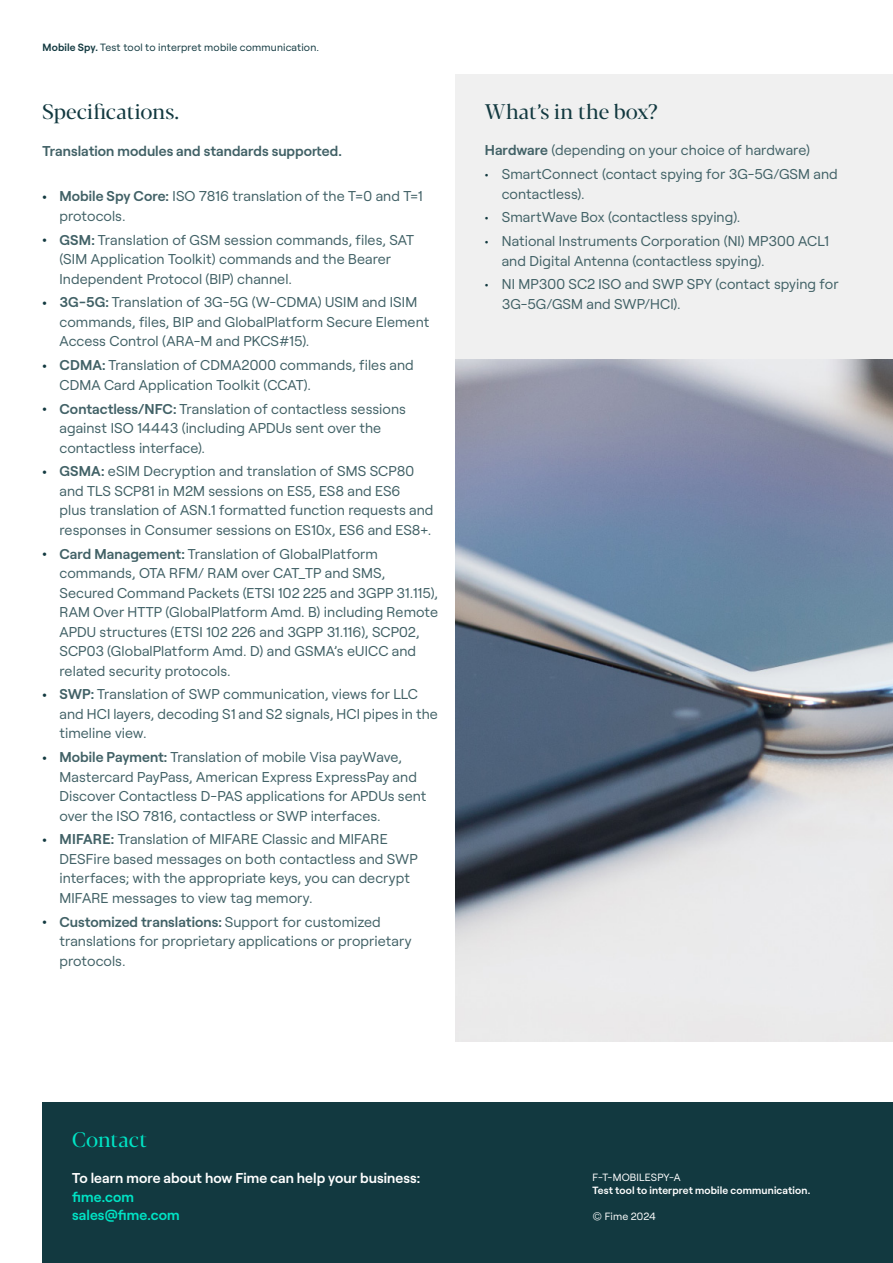
<style>
.page{position:relative;width:893px;height:1263px;background:#fff}
.page>*{position:absolute;margin:0;border:0;box-sizing:border-box;transform-origin:0 0}
.Section_Heading{font:21px "Blacker Pro Dis";letter-spacing:.005em;color:#123940}
.t1{font:21px "Blacker Pro Dis";color:#00e4c5}
.Bulleted_list{font:14.25px/19.5px "Roobert";letter-spacing:.005em;color:#416166}
.t2{font:600 14.25px "Roobert";letter-spacing:.005em;color:#fff}
.Bodycopy_9_5pt__6mm_spacing{font:600 14.25px "Roobert";letter-spacing:.005em;color:#416166}
.t3{font:600 14.25px/18.8px "Roobert";letter-spacing:.005em;color:#00e4c5}
.t4{font:10.5px "Roobert";letter-spacing:.015em;color:#123940}
.t5{font:600 10.5px "Roobert";letter-spacing:.015em;color:#fff}
.t6{font:10.5px "Roobert";letter-spacing:.015em;color:#fff}
.s1{font-weight:600}
.s2{color:#123940}
.s3{font-weight:600;color:#123940}
</style>
<div class="page">
<div style="left:43px;top:1103px;width:850px;height:160px;background:#123940"></div>
<div style="left:455px;top:74px;width:438px;height:285px;background:#f0f0f0"></div>
<img style="left:455px;top:359px;width:438px;height:682px">
<p class="t4" style="left:43px;top:40px;width:278px"><span class="s1">Mobile Spy.</span> Test tool to interpret mobile communication.</p>
<p class="Section_Heading" style="left:42px;top:98px;width:138px">Specifications.</p>
<p class="Section_Heading" style="left:485px;top:98px;width:175px">What’s in the box?</p>
<p class="Bulleted_list" style="left:485px;top:139px;width:327px"><span class="s1">Hardware</span> (depending on your choice of hardware)</p>
<p class="Bulleted_list" style="left:502px;top:163px;width:338px;text-indent:-17px"><span class="s2">•</span> SmartConnect (contact spying for 3G-5G/GSM and contactless).</p>
<p class="Bulleted_list" style="left:485px;top:206px;width:257px"><span class="s2">•</span> SmartWave Box (contactless spying).</p>
<p class="Bulleted_list" style="left:502px;top:230px;width:329px;text-indent:-17px"><span class="s2">•</span> National Instruments Corporation (NI) MP300 ACL1 and Digital Antenna (contactless spying).</p>
<p class="Bulleted_list" style="left:502px;top:274px;width:338px;text-indent:-17px"><span class="s2">•</span> NI MP300 SC2 ISO and SWP SPY (contact spying for<br>3G-5G/GSM and SWP/HCI).</p>
<p class="Bodycopy_9_5pt__6mm_spacing" style="left:42px;top:140px;width:301px">Translation modules and standards supported.</p>
<p class="Bulleted_list" style="left:59px;top:185px;width:365px;text-indent:-17px"><span class="s3">•</span> <span class="s1">Mobile Spy Core:</span> ISO 7816 translation of the T=0 and T=1 protocols.</p>
<p class="Bulleted_list" style="left:59px;top:229px;width:356px;text-indent:-17px"><span class="s3">•</span> <span class="s1">GSM:</span> Translation of GSM session commands, files, SAT (SIM Application Toolkit) commands and the Bearer<br>Independent Protocol (BIP) channel.</p>
<p class="Bulleted_list" style="left:59px;top:292px;width:371px;text-indent:-17px"><span class="s3">•</span> <span class="s1">3G-5G:</span> Translation of 3G-5G (W-CDMA) USIM and ISIM commands, files, BIP and GlobalPlatform Secure Element<br>Access Control (ARA-M and PKCS#15).</p>
<p class="Bulleted_list" style="left:59px;top:354px;width:356px;text-indent:-17px"><span class="s3">•</span> <span class="s1">CDMA:</span> Translation of CDMA2000 commands, files and<br>CDMA Card Application Toolkit (CCAT).</p>
<p class="Bulleted_list" style="left:59px;top:398px;width:348px;text-indent:-17px"><span class="s3">•</span> <span class="s1">Contactless/NFC:</span> Translation of contactless sessions against ISO 14443 (including APDUs sent over the contactless interface).</p>
<p class="Bulleted_list" style="left:59px;top:460px;width:375px;text-indent:-17px"><span class="s3">•</span> <span class="s1">GSMA:</span> eSIM Decryption and translation of SMS SCP80 and TLS SCP81 in M2M sessions on ES5, ES8 and ES6<br>plus translation of ASN.1 formatted function requests and responses in Consumer sessions on ES10x, ES6 and ES8+.</p>
<p class="Bulleted_list" style="left:59px;top:543px;width:380px;text-indent:-17px"><span class="s3">•</span> <span class="s1">Card Management:</span> Translation of GlobalPlatform commands, OTA RFM/ RAM over CAT_TP and SMS, Secured Command Packets (ETSI 102 225 and 3GPP 31.115), RAM Over HTTP (GlobalPlatform Amd. B) including Remote APDU structures (ETSI 102 226 and 3GPP 31.116), SCP02, SCP03 (GlobalPlatform Amd. D) and GSMA’s eUICC and related security protocols.</p>
<p class="Bulleted_list" style="left:59px;top:683px;width:380px;text-indent:-17px"><span class="s3">•</span> <span class="s1">SWP:</span> Translation of SWP communication, views for LLC and HCI layers, decoding S1 and S2 signals, HCI pipes in the timeline view.</p>
<p class="Bulleted_list" style="left:59px;top:746px;width:369px;text-indent:-17px"><span class="s3">•</span> <span class="s1">Mobile Payment:</span> Translation of mobile Visa payWave, Mastercard PayPass, American Express ExpressPay and Discover Contactless D-PAS applications for APDUs sent over the ISO 7816, contactless or SWP interfaces.</p>
<p class="Bulleted_list" style="left:59px;top:828px;width:360px;text-indent:-17px"><span class="s3">•</span> <span class="s1">MIFARE:</span> Translation of MIFARE Classic and MIFARE DESFire based messages on both contactless and SWP interfaces; with the appropriate keys, you can decrypt MIFARE messages to view tag memory.</p>
<p class="Bulleted_list" style="left:59px;top:911px;width:354px;text-indent:-17px"><span class="s3">•</span> <span class="s1">Customized translations:</span> Support for customized translations for proprietary applications or proprietary protocols.</p>
<h1 class="t1" style="left:72px;top:1126px;width:76px">Contact</h1>
<p class="t2" style="left:72px;top:1167px;width:349px">To learn more about how Fime can help your business:</p>
<p class="t3" style="left:72px;top:1186px;width:109px">fime.com sales@fime.com</p>
<p class="t6" style="left:592px;top:1170px;width:90px">F-T-MOBILESPY-A</p>
<p class="t5" style="left:592px;top:1182px;width:219px">Test tool to interpret mobile communication.</p>
<p class="t6" style="left:592px;top:1209px;width:65px">© Fime 2024</p>
</div>
